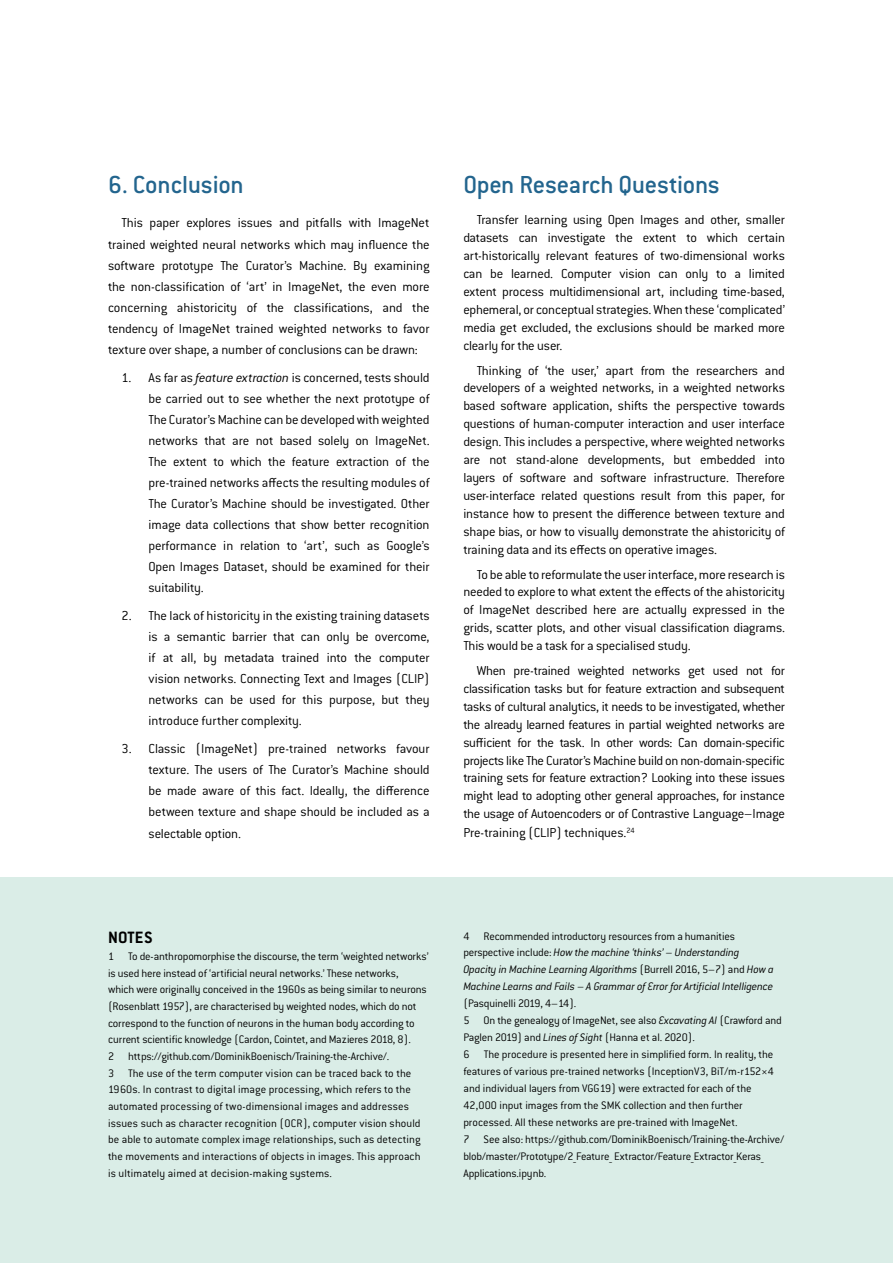
<style>
.page{position:relative;width:893px;height:1263px;background:#fff}
.page>*{position:absolute;margin:0;border:0;box-sizing:border-box;transform-origin:0 0}
.t1{font:27px "Conduit ITC Medium";letter-spacing:-.01em;color:#23658e}
.t2{font:700 18px "Conduit ITC";letter-spacing:.01em;color:#000}
.t3{font:14.25px/18px "Conduit ITC Light";letter-spacing:-.01em;color:#000;text-align:justify}
.t4{font:12px/16.6px "Conduit ITC Light";letter-spacing:-.005em;color:#000}
.t5{font:italic 12px/17px "Conduit ITC Light";letter-spacing:-.01em;color:#000}
.s1{font-style:italic}
.s2{font-style:normal}
</style>
<div class="page">
<div style="left:0;top:878px;width:893px;height:385px;background:#daede7"></div>
<h1 class="t1" style="left:108px;top:168px;width:137px">6. Conclusion</h1>
<p class="t3" style="left:108px;top:212px;width:323px;line-height:21px;text-indent:13px">This paper explores issues and pitfalls with ImageNet trained weighted neural networks which may influence the software prototype The Curator’s Machine. By examining the non-classification of ‘art’ in ImageNet, the even more concerning ahistoricity of the classifications, and the tendency of ImageNet trained weighted networks to favor texture over shape, a number of conclusions can be drawn:</p>
<p class="t3" style="left:149px;top:366px;width:283px;line-height:21px;text-indent:-27px">1. As far as <span class="s1">feature extraction</span> is concerned, tests should be carried out to see whether the next prototype of The Curator’s Machine can be developed with weighted networks that are not based solely on ImageNet.<br>The extent to which the feature extraction of the pre-trained networks affects the resulting modules of The Curator’s Machine should be investigated. Other image data collections that show better recognition performance in relation to ‘art’, such as Google’s Open Images Dataset, should be examined for their suitability.</p>
<p class="t3" style="left:149px;top:605px;width:283px;line-height:21px;text-indent:-27px">2. The lack of historicity in the existing training datasets is a semantic barrier that can only be overcome, if at all, by metadata trained into the computer vision networks. Connecting Text and Images (CLIP) networks can be used for this purpose, but they introduce further complexity.</p>
<p class="t3" style="left:149px;top:738px;width:283px;line-height:21px;text-indent:-27px">3. Classic (ImageNet) pre-trained networks favour texture. The users of The Curator’s Machine should be made aware of this fact. Ideally, the difference between texture and shape should be included as a selectable option.</p>
<h1 class="t1" style="left:463px;top:168px;width:258px">Open Research Questions</h1>
<p class="t3" style="left:463px;top:210px;width:323px;text-indent:13px">Transfer learning using Open Images and other, smaller datasets can investigate the extent to which certain art-historically relevant features of two-dimensional works can be learned. Computer vision can only to a limited extent process multidimensional art, including time-based, ephemeral, or conceptual strategies. When these ‘complicated’ media get excluded, the exclusions should be marked more clearly for the user.</p>
<p class="t3" style="left:463px;top:361px;width:323px;text-indent:13px">Thinking of ‘the user,’ apart from the researchers and developers of a weighted networks, in a weighted networks based software application, shifts the perspective towards questions of human-computer interaction and user interface design. This includes a perspective, where weighted networks are not stand-alone developments, but embedded into layers of software and software infrastructure. Therefore user-interface related questions result from this paper, for instance how to present the difference between texture and shape bias, or how to visually demonstrate the ahistoricity of training data and its effects on operative images.</p>
<p class="t3" style="left:463px;top:565px;width:323px;text-indent:13px">To be able to reformulate the user interface, more research is needed to explore to what extent the effects of the ahistoricity of ImageNet described here are actually expressed in the grids, scatter plots, and other visual classification diagrams.<br>This would be a task for a specialised study.</p>
<p class="t3" style="left:463px;top:661px;width:323px;text-indent:13px">When pre-trained weighted networks get used not for classification tasks but for feature extraction and subsequent tasks of cultural analytics, it needs to be investigated, whether the already learned features in partial weighted networks are sufficient for the task. In other words: Can domain-specific projects like The Curator’s Machine build on non-domain-specific training sets for feature extraction? Looking into these issues might lead to adopting other general approaches, for instance the usage of Autoencoders or of Contrastive Language–Image Pre-training (CLIP) techniques.<sup>24</sup></p>
<p class="t2" style="left:108px;top:927px;width:46px">NOTES</p>
<p class="t4" style="left:108px;top:947px;width:322px">1 To de-anthropomorphise the discourse, the term ‘weighted networks’ is used here instead of ‘artificial neural networks.’ These networks,<br>which were originally conceived in the 1960s as being similar to neurons (Rosenblatt 1957), are characterised by weighted nodes, which do not correspond to the function of neurons in the human body according to current scientific knowledge (Cardon, Cointet, and Mazieres 2018, 8).<br>2 https://github.com/DominikBoenisch/Training-the-Archive/.<br>3 The use of the term computer vision can be traced back to the 1960s. In contrast to digital image processing, which refers to the automated processing of two-dimensional images and addresses issues such as character recognition (OCR), computer vision should be able to automate complex image relationships, such as detecting the movements and interactions of objects in images. This approach is ultimately aimed at decision-making systems.</p>
<p class="t5" style="left:463px;top:927px;width:312px"><span class="s2">4 Recommended introductory resources from a humanities perspective include:</span> How the machine ‘thinks’ – Understanding Opacity in Machine Learning Algorithms <span class="s2">(Burrell 2016, 5–7) and</span> How a Machine Learns and Fails – A Grammar of Error for Artificial Intelligence</p>
<p class="t4" style="left:463px;top:995px;width:322px">(Pasquinelli 2019, 4–14).<br>5 On the genealogy of ImageNet, see also <span class="s1">Excavating AI</span> (Crawford and Paglen 2019) and <span class="s1">Lines of Sight</span> (Hanna et al. 2020).<br>6 The procedure is presented here in simplified form. In reality, the features of various pre-trained networks (InceptionV3, BiT/m-r152×4 and individual layers from VGG19) were extracted for each of the 42,000 input images from the SMK collection and then further processed. All these networks are pre-trained with ImageNet.<br>7 See also: https://github.com/DominikBoenisch/Training-the-Archive/ blob/master/Prototype/2_Feature_ Extractor/Feature_Extractor_Keras_ Applications.ipynb.</p>
</div>
